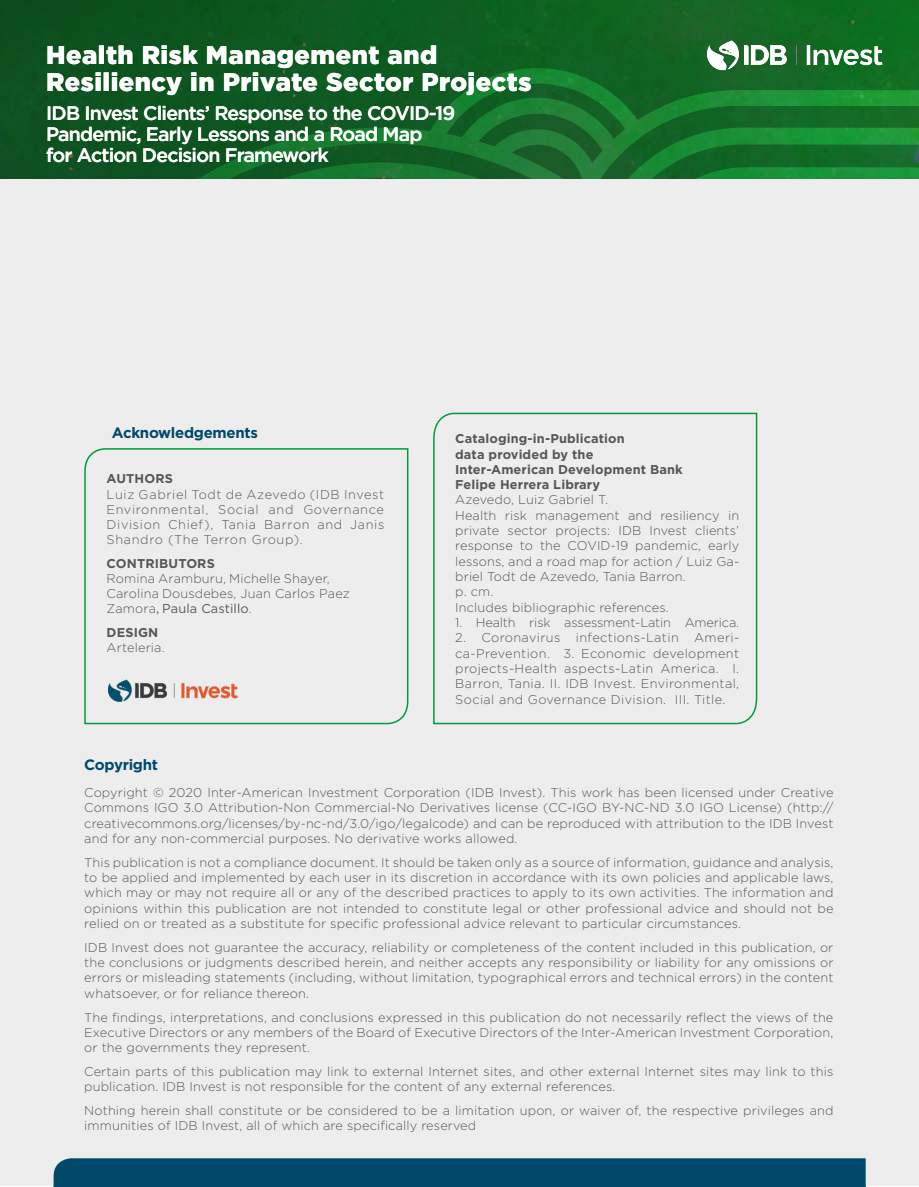
<style>
.page{position:relative;width:919px;height:1187px;background:#fff}
.page>*{position:absolute;margin:0;border:0;box-sizing:border-box;transform-origin:0 0}
.t1{font:900 25.5px/27px "Gotham";letter-spacing:.02em;color:#fff}
.t2{font:500 19.5px/21px "Gotham";letter-spacing:-.04em;color:#fff}
.t3{font:700 15px "Gotham";letter-spacing:-.02em;color:#00496b}
.t4{font:300 12.75px/15.3px "Gotham";letter-spacing:.01em;color:#575756;text-align:justify}
.t5{font:700 12.75px/15.3px "Gotham";letter-spacing:.01em;color:#575756}
.t6{font:300 12.75px "Gotham";letter-spacing:-.01em;color:#575756}
.s1{font-family:"Minion Pro";font-weight:400}
.s2{font-weight:400}
</style>
<div class="page">
<img style="left:0;top:0;width:918px;height:179px">
<img style="left:707px;top:38px;width:178px;height:22px">
<svg style="left:413px;top:60px;width:505px;height:60px"></svg>
<svg style="left:443px;top:90px;width:475px;height:30px"></svg>
<svg style="left:89px;top:120px;width:829px;height:59px"></svg>
<div style="left:0;top:179px;width:918px;height:1006px;background:#ededed"></div>
<div style="left:54px;top:1158px;width:811px;height:28px;background:#00496b"></div>
<svg style="left:84px;top:448px;width:325px;height:277px"></svg>
<svg style="left:433px;top:412px;width:325px;height:313px"></svg>
<img style="left:108px;top:678px;width:131px;height:24px">
<h1 class="t1" style="left:46px;top:42px;width:486px">Health Risk Management and<br>Resiliency in Private Sector Projects</h1>
<h2 class="t2" style="left:46px;top:102px;width:410px">IDB Invest Clients’ Response to the COVID-19<br>Pandemic, Early Lessons and a Road Map<br>for Action Decision Framework</h2>
<p class="t3" style="left:112px;top:422px;width:147px">Acknowledgements</p>
<p class="t5" style="left:107px;top:470px;width:68px">AUTHORS</p>
<p class="t4" style="left:107px;top:486px;width:279px">Luiz Gabriel Todt de Azevedo (IDB Invest Environmental, Social and Governance Division Chief), Tania Barron and Janis Shandro (The Terron Group).</p>
<p class="t5" style="left:107px;top:555px;width:110px">CONTRIBUTORS</p>
<p class="t4" style="left:107px;top:570px;width:245px;text-align:left">Romina Aramburu, Michelle Shayer,<br>Carolina Dousdebes, Juan Carlos Paez<br>Zamora<span class="s1">,</span> <span class="s2">Paula Castillo</span>.</p>
<p class="t5" style="left:107px;top:624px;width:53px">DESIGN</p>
<p class="t4" style="left:107px;top:639px;width:60px">Arteleria.</p>
<p class="t3" style="left:84px;top:755px;width:75px">Copyright</p>
<p class="t5" style="left:455px;top:431px;width:229px">Cataloging-in-Publication<br>data provided by the<br>Inter-American Development Bank<br>Felipe Herrera Library</p>
<p class="t4" style="left:455px;top:492px;width:285px;text-align:left">Azevedo, Luiz Gabriel T.<br>Health risk management and resiliency in private sector projects: IDB Invest clients’ response to the COVID-19 pandemic, early lessons, and a road map for action / Luiz Ga&shy;briel Todt de Azevedo, Tania Barron.<br>p. cm.<br>Includes bibliographic references.</p>
<p class="t6" style="left:455px;top:614px;width:285px">1. Health risk assessment-Latin America.</p>
<p class="t4" style="left:455px;top:629px;width:285px">2. Coronavirus infections-Latin Ameri&shy;ca-Prevention. 3. Economic development projects-Health aspects-Latin America. I.<br>Barron, Tania. II. IDB Invest. Environmental, Social and Governance Division. III. Title.</p>
<p class="t4" style="left:84px;top:784px;width:750px">Copyright © 2020 Inter-American Investment Corporation (IDB Invest). This work has been licensed under Creative Commons IGO 3.0 Attribution-Non Commercial-No Derivatives license (CC-IGO BY-NC-ND 3.0 IGO License) (http:// creativecommons.org/licenses/by-nc-nd/3.0/igo/legalcode) and can be reproduced with attribution to the IDB Invest and for any non-commercial purposes. No derivative works allowed.</p>
<p class="t4" style="left:84px;top:854px;width:750px">This publication is not a compliance document. It should be taken only as a source of information, guidance and analysis, to be applied and implemented by each user in its discretion in accordance with its own policies and applicable laws, which may or may not require all or any of the described practices to apply to its own activities. The information and opinions within this publication are not intended to constitute legal or other professional advice and should not be relied on or treated as a substitute for specific professional advice relevant to particular circumstances.</p>
<p class="t4" style="left:84px;top:939px;width:750px">IDB Invest does not guarantee the accuracy, reliability or completeness of the content included in this publication, or the conclusions or judgments described herein, and neither accepts any responsibility or liability for any omissions or errors or misleading statements (including, without limitation, typographical errors and technical errors) in the content whatsoever, or for reliance thereon.</p>
<p class="t4" style="left:84px;top:1008px;width:750px">The findings, interpretations, and conclusions expressed in this publication do not necessarily reflect the views of the Executive Directors or any members of the Board of Executive Directors of the Inter-American Investment Corporation, or the governments they represent.</p>
<p class="t4" style="left:84px;top:1063px;width:750px">Certain parts of this publication may link to external Internet sites, and other external Internet sites may link to this publication. IDB Invest is not responsible for the content of any external references.</p>
<p class="t4" style="left:84px;top:1102px;width:750px">Nothing herein shall constitute or be considered to be a limitation upon, or waiver of, the respective privileges and immunities of IDB Invest, all of which are specifically reserved</p>
</div>
